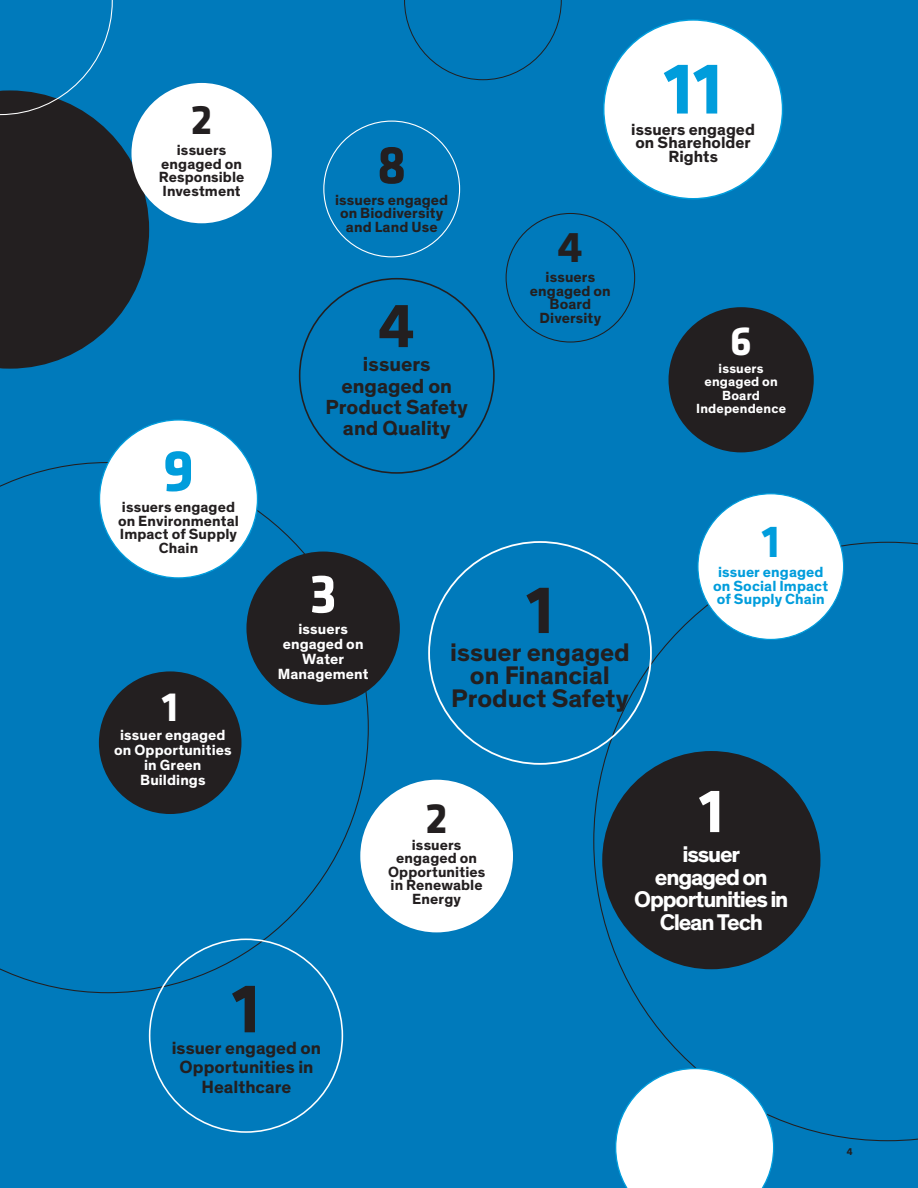
<style>
.page{position:relative;width:918px;height:1188px;background:#007abb}
.page>*{position:absolute;margin:0;border:0;box-sizing:border-box;transform-origin:0 0}
.t1{font:700 75.3px "Klavika";color:#009ddc}
.t2{font:700 71.85px "Klavika";color:#231f20}
.t3{font:700 70.05px "Klavika";color:#231f20}
.t4{font:700 64.95px "Klavika";color:#231f20}
.t5{font:700 63.75px "Klavika";color:#fff}
.t6{font:700 60.6px "Klavika";color:#009ddc}
.t7{font:700 56.4px "Klavika";color:#fff}
.t8{font:700 55.35px "Klavika";color:#231f20}
.t9{font:700 46.65px "Klavika";color:#009ddc}
.t10{font:700 44.7px "Klavika";color:#231f20}
.t11{font:700 43.95px "Klavika";color:#231f20}
.t12{font:700 42.75px "Klavika";color:#231f20}
.t13{font:700 42.45px "Klavika";color:#fff}
.t14{font:700 42px "Klavika";color:#fff}
.t15{font:700 25.95px/23.2px "Theinhardt";color:#231f20;text-align:center}
.t16{font:700 23.1px/22.5px "Theinhardt";letter-spacing:-.05em;color:#fff;text-align:center}
.t17{font:700 20.7px/21.3px "Theinhardt";color:#231f20;text-align:center}
.t18{font:700 18px/19.5px "Theinhardt";color:#231f20;text-align:center}
.t19{font:700 16.5px/13.5px "Theinhardt";letter-spacing:.005em;color:#231f20;text-align:center}
.t20{font:700 15px/13.5px "Theinhardt";letter-spacing:.01em;color:#231f20;text-align:center}
.t21{font:700 15px/15px "Theinhardt";letter-spacing:.005em;color:#fff;text-align:center}
.t22{font:700 15px/13.5px "Theinhardt";letter-spacing:.005em;color:#009ddc;text-align:center}
.t23{font:700 13.5px/13.5px "Theinhardt";letter-spacing:.01em;color:#fff;text-align:center}
.t24{font:700 10.5px "Klavika";color:#231f20}
</style>
<div class="page">
<svg style="left:0;top:462px;width:369px;height:531px"></svg>
<svg style="left:593px;top:542px;width:325px;height:599px"></svg>
<svg style="left:404px;top:0;width:158px;height:80px"></svg>
<div style="left:668px;top:307px;width:146px;height:145px;background:#231f20;border-radius:50%"></div>
<div style="left:246px;top:552px;width:154px;height:153px;background:#231f20;border-radius:50%"></div>
<div style="left:360px;top:780px;width:153px;height:152px;background:#fff;border-radius:50%"></div>
<div style="left:698px;top:494px;width:146px;height:145px;background:#fff;border-radius:50%"></div>
<div style="left:602px;top:751px;width:218px;height:218px;background:#231f20;border-radius:50%"></div>
<div style="left:99px;top:671px;width:142px;height:143px;background:#231f20;border-radius:50%"></div>
<div style="left:604px;top:20px;width:178px;height:179px;background:#fff;border-radius:50%"></div>
<svg style="left:615px;top:1068px;width:159px;height:120px"></svg>
<div style="left:100px;top:420px;width:157px;height:158px;background:#fff;border-radius:50%"></div>
<div style="left:131px;top:83px;width:141px;height:140px;background:#fff;border-radius:50%"></div>
<svg style="left:0;top:0;width:149px;height:369px"></svg>
<h3 class="t12" style="left:191px;top:89px;width:23px">2</h3>
<p class="t20" style="left:159px;top:144px;width:87px">issuers engaged on<br>Responsible<br>Investment</p>
<h3 class="t6" style="left:163px;top:427px;width:33px">9</h3>
<p class="t20" style="left:118px;top:501px;width:123px">issuers engaged on Environmental<br>Impact of Supply<br>Chain</p>
<h3 class="t13" style="left:162px;top:676px;width:18px">1</h3>
<p class="t21" style="left:114px;top:728px;width:119px">issuer engaged on Opportunities in Green<br>Buildings</p>
<h3 class="t8" style="left:377px;top:125px;width:31px">8</h3>
<p class="t20" style="left:335px;top:193px;width:115px">issuers engaged on Biodiversity and Land Use</p>
<h3 class="t4" style="left:378px;top:279px;width:38px">4</h3>
<h3 class="t17" style="left:326px;top:354px;width:144px">issuers engaged on<br>Product Safety and Quality</h3>
<h1 class="t1" style="left:664px;top:34px;width:60px">11</h1>
<p class="t19" style="left:631px;top:123px;width:125px">issuers engaged on Shareholder<br>Rights</p>
<h3 class="t10" style="left:558px;top:215px;width:27px">4</h3>
<p class="t20" style="left:530px;top:271px;width:82px">issuers engaged on<br>Board<br>Diversity</p>
<h3 class="t14" style="left:730px;top:311px;width:23px">6</h3>
<p class="t23" style="left:696px;top:362px;width:91px">issuers engaged on<br>Board<br>Independence</p>
<h3 class="t9" style="left:762px;top:508px;width:20px">1</h3>
<h3 class="t7" style="left:309px;top:553px;width:29px">3</h3>
<p class="t21" style="left:278px;top:622px;width:92px">issuers engaged on<br>Water<br>Management</p>
<h3 class="t3" style="left:526px;top:559px;width:29px">1</h3>
<h3 class="t15" style="left:450px;top:641px;width:181px">issuer engaged on Financial<br>Product Safety</h3>
<p class="t22" style="left:713px;top:566px;width:117px">issuer engaged on Social Impact of Supply Chain</p>
<h3 class="t11" style="left:426px;top:786px;width:24px">2</h3>
<p class="t20" style="left:388px;top:838px;width:99px">issuers engaged on<br>Opportunities in Renewable<br>Energy</p>
<h3 class="t5" style="left:699px;top:765px;width:26px">1</h3>
<h3 class="t16" style="left:634px;top:844px;width:156px">issuer<br>engaged on<br>Opportunities in<br>Clean Tech</h3>
<h2 class="t2" style="left:232px;top:956px;width:29px">1</h2>
<p class="t18" style="left:172px;top:1039px;width:151px">issuer engaged on<br>Opportunities in<br>Healthcare</p>
<p class="t24" style="left:847px;top:1144px;width:7px">4</p>
</div>
